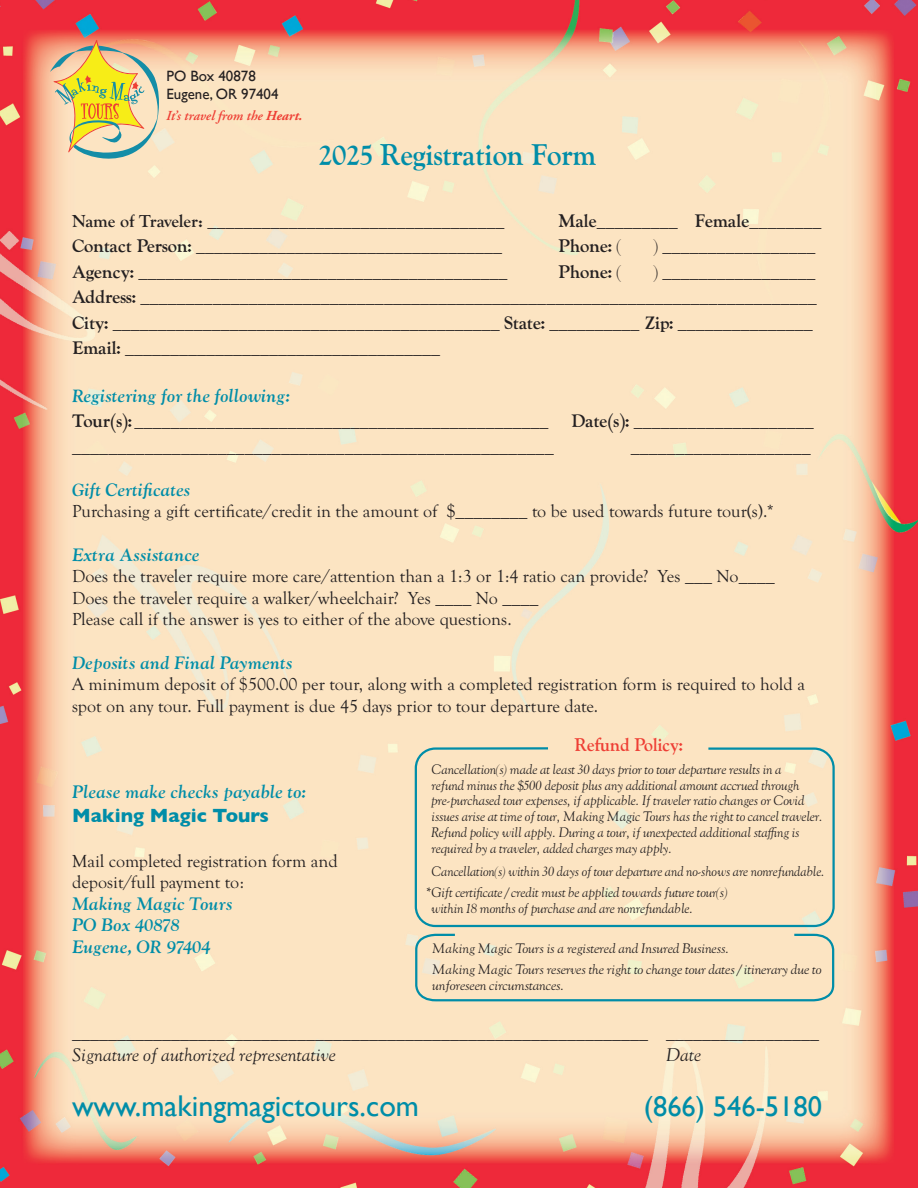
<style>
.page{position:relative;width:918px;height:1188px;background:#fff}
.page>*{position:absolute;margin:0;border:0;box-sizing:border-box;transform-origin:0 0}
.t1{font:30px "Gill Sans";color:#008da8}
.MMT_event_title{font:700 29.7px "LTC Goudy Oldstyle Pro";color:#008da8;scale:.95 1}
.t2{font:28.5px "Gill Sans";color:#008da8}
.event_body{font:700 19.5px "Gill Sans";color:#008da8}
.MMT_event_title-2{font:700 18.15px "LTC Goudy Oldstyle Pro";color:#ee3e34;scale:.95 1}
.event_body-2{font:18px "LTC Goudy Oldstyle Pro";color:#231f20}
.event_body-3{font:18px "Goudy Old Sty";color:#231f20}
.date{font:italic 700 18px "LTC Goudy Oldstyle Pro";color:#008da8}
.event_body-4{font:italic 18px "LTC Goudy Oldstyle Pro";color:#231f20}
.event_body-5{font:700 18px "LTC Goudy Oldstyle Pro";color:#231f20}
.t3{font:15px "Gill Sans";color:#231f20}
.t4{font:italic 600 13.8px "Adobe Garamond Pro";color:#ee3e34}
.event_body-6{font:italic 13.5px/15.9px "LTC Goudy Oldstyle Pro";letter-spacing:-.01em;color:#231f20;scale:.96 1}
.event_body-7{font:italic 13.5px/15.8px "LTC Goudy Oldstyle Pro";letter-spacing:-.01em;color:#231f20}
.event_body-8{font:italic 13.5px "LTC Goudy Oldstyle Pro";letter-spacing:-.01em;color:#231f20;scale:.94 1}
.s1{font-weight:700}
.s2{font-family:"Goudy Old Sty";font-weight:700}
.s3{font-weight:400}
.s4{font-family:"LTC Goudy Oldstyle Pro"}
</style>
<div class="page">
<img style="left:0;top:0;width:918px;height:1188px">
<svg style="left:50px;top:40px;width:109px;height:124px;background:#dfca85"></svg>
<div style="left:415px;top:747px;width:420px;height:180px;border:2px solid #008da8;border-radius:19px"></div>
<svg style="left:414px;top:933px;width:421px;height:70px;background:#efe0c1"></svg>
<p class="t3" style="left:166px;top:68px;width:91px">PO Box 40878</p>
<p class="t3" style="left:166px;top:85px;width:114px">Eugene, OR 97404</p>
<p class="t4" style="left:166px;top:108px;width:138px">It’s travel from the <span class="s1">Heart.</span></p>
<p class="MMT_event_title" style="left:319px;top:137px;width:294px">2025 Registration Form</p>
<p class="event_body-2" style="left:72px;top:210px;width:434px"><span class="s2">Name of Traveler:</span> _________________________________</p>
<p class="event_body-2" style="left:558px;top:210px;width:265px"><span class="s1">Male</span>_________ <span class="s1">Female</span>________</p>
<p class="event_body-2" style="left:72px;top:236px;width:432px"><span class="s1">Contact Person:</span> __________________________________</p>
<p class="event_body-5" style="left:558px;top:235px;width:65px">Phone: <span class="s3">(</span></p>
<p class="event_body-2" style="left:653px;top:236px;width:164px">) _________________</p>
<p class="event_body-2" style="left:72px;top:261px;width:437px"><span class="s1">Agency:</span> _________________________________________</p>
<p class="event_body-5" style="left:558px;top:261px;width:65px">Phone: <span class="s3">(</span></p>
<p class="event_body-2" style="left:653px;top:261px;width:164px">) _________________</p>
<p class="event_body-2" style="left:72px;top:287px;width:746px"><span class="s1">Address:</span> ___________________________________________________________________________</p>
<p class="event_body-2" style="left:72px;top:312px;width:742px"><span class="s1">City:</span> ___________________________________________ <span class="s1">State:</span> __________ <span class="s1">Zip:</span> _______________</p>
<p class="event_body-2" style="left:72px;top:338px;width:370px"><span class="s1">Email:</span> ___________________________________</p>
<p class="date" style="left:72px;top:384px;width:219px">Registering for the following:</p>
<p class="event_body-2" style="left:72px;top:410px;width:478px"><span class="s1">Tour(s):</span> ______________________________________________</p>
<p class="event_body-2" style="left:571px;top:410px;width:244px"><span class="s1">Date(s):</span> ____________________</p>
<p class="event_body-2" style="left:72px;top:436px;width:483px">_____________________________________________________</p>
<p class="event_body-2" style="left:631px;top:436px;width:181px">____________________</p>
<p class="date" style="left:72px;top:478px;width:120px">Gift Certificates</p>
<p class="event_body-3" style="left:72px;top:502px;width:703px">Purchasing a gift certificate/credit in the amount of <span class="s4">$________</span> to be used towards future tour(s).*</p>
<p class="date" style="left:72px;top:543px;width:129px">Extra Assistance</p>
<p class="event_body-3" style="left:72px;top:566px;width:704px">Does the traveler require more care/attention than a 1:3 or 1:4 ratio can provide? Yes <span class="s4">___</span> No<span class="s4">____</span></p>
<p class="event_body-3" style="left:72px;top:588px;width:468px">Does the traveler require a walker/wheelchair? Yes <span class="s4">____</span> No <span class="s4">____</span></p>
<p class="event_body-3" style="left:72px;top:610px;width:441px">Please call if the answer is yes to either of the above questions.</p>
<p class="date" style="left:72px;top:651px;width:222px">Deposits and Final Payments</p>
<p class="event_body-3" style="left:72px;top:674px;width:735px">A minimum deposit of $500.00 per tour, along with a completed registration form is required to hold a</p>
<p class="event_body-3" style="left:72px;top:696px;width:528px">spot on any tour. Full payment is due 45 days prior to tour departure date.</p>
<p class="date" style="left:72px;top:781px;width:235px">Please make checks payable to:</p>
<p class="event_body" style="left:72px;top:799px;width:199px">Making Magic Tours</p>
<p class="event_body-3" style="left:72px;top:851px;width:267px">Mail completed registration form and</p>
<p class="event_body-3" style="left:72px;top:872px;width:174px">deposit/full payment to:</p>
<p class="date" style="left:72px;top:892px;width:162px">Making Magic Tours</p>
<p class="date" style="left:72px;top:914px;width:109px">PO Box 40878</p>
<p class="date" style="left:72px;top:935px;width:140px">Eugene, OR 97404</p>
<p class="MMT_event_title-2" style="left:574px;top:734px;width:116px">Refund Policy:</p>
<p class="event_body-6" style="left:431px;top:762px;width:409px">Cancellation(s) made at least 30 days prior to tour departure results in a<br>refund minus the $500 deposit plus any additional amount accrued through pre-purchased tour expenses, if applicable. If traveler ratio changes or Covid issues arise at time of tour, Making Magic Tours has the right to cancel traveler.<br>Refund policy will apply. During a tour, if unexpected additional staffing is required by a traveler, added charges may apply.</p>
<p class="event_body-8" style="left:431px;top:863px;width:420px">Cancellation(s) within 30 days of tour departure and no-shows are nonrefundable.</p>
<p class="event_body-6" style="left:431px;top:884px;width:310px;line-height:16.5px;text-indent:-5px">*Gift certificate/credit must be applied towards future tour(s) within 18 months of purchase and are nonrefundable.</p>
<p class="event_body-7" style="left:432px;top:941px;width:299px">Making Magic Tours is a registered and Insured Business.</p>
<p class="event_body-7" style="left:432px;top:962px;width:391px">Making Magic Tours reserves the right to change tour dates/itinerary due to unforeseen circumstances.</p>
<p class="event_body-2" style="left:72px;top:1023px;width:748px">________________________________________________________________ _________________</p>
<p class="event_body-4" style="left:72px;top:1044px;width:265px">Signature of authorized representative</p>
<p class="event_body-4" style="left:666px;top:1044px;width:37px">Date</p>
<p class="t1" style="left:72px;top:1089px;width:349px">www.makingmagictours.com</p>
<p class="t2" style="left:644px;top:1090px;width:180px">(866) 546-5180</p>
</div>
